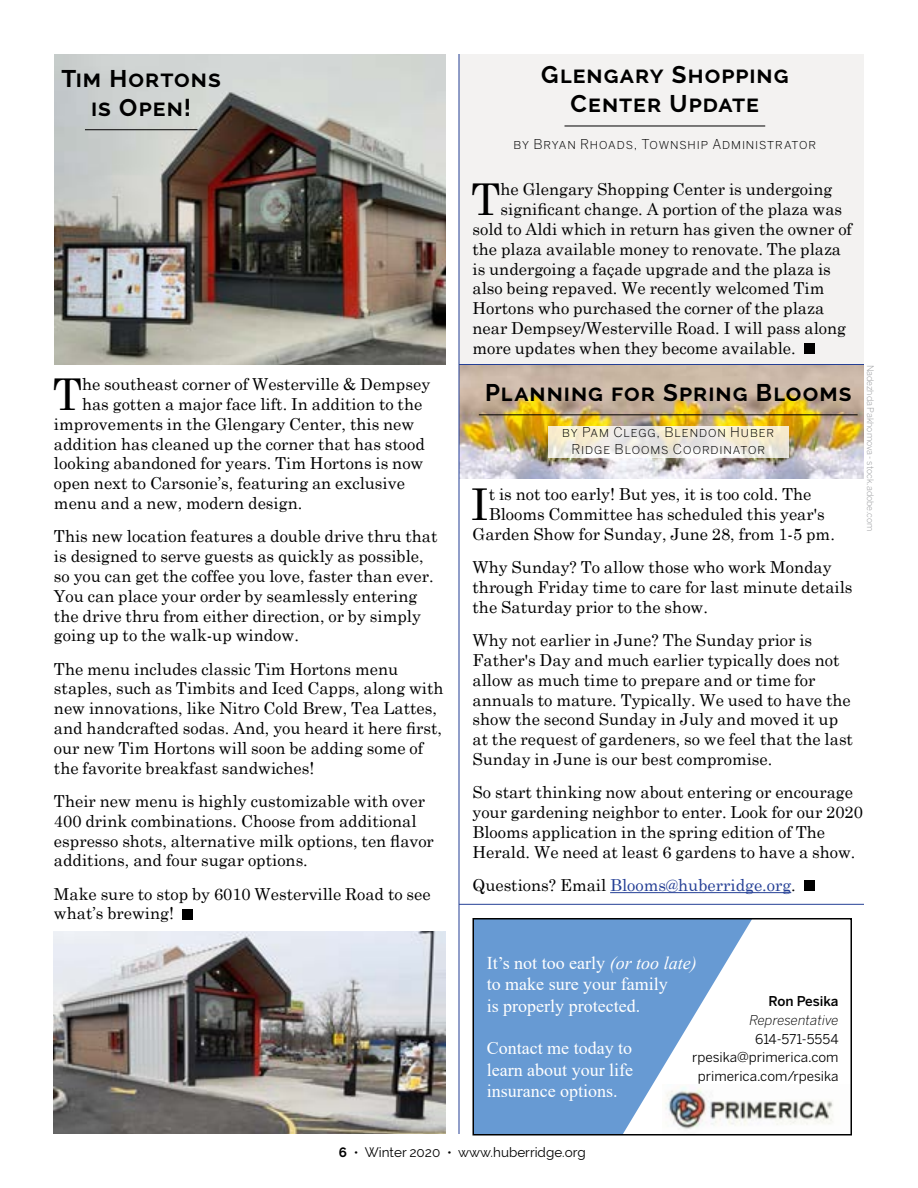
<style>
.page{position:relative;width:918px;height:1188px;background:#fff}
.page>*{position:absolute;margin:0;border:0;box-sizing:border-box;transform-origin:0 0}
.t1{font:43.95px "Century Schoolbook";color:#000}
.t2{font:700 24px/28.8px "Raleway";letter-spacing:.04em;color:#000;text-align:center}
.t3{font:18px/21.6px "Times New Roman";color:#fff}
.t4{font:16.5px/19.8px "Century Schoolbook";color:#000}
.t5{font:16.5px "Century Schoolbook";color:#243f95}
.t6{font:300 13.5px/16.2px "Benton Sans";letter-spacing:.065em;color:#000;text-align:center}
.t7{font:13.5px/18.9px "Benton Sans";color:#000;text-align:right}
.t8{font:13.5px "Raleway";color:#000}
.t9{font:italic 300 13.5px "Benton Sans";color:#000}
.t10{font:500 13.5px "Benton Sans";letter-spacing:-.01em;color:#000}
.t11{font:300 9px "Benton Sans";color:#939598}
.s1{color:#000}
.s2{font-style:italic}
.s3{font-weight:700}
</style>
<div class="page">
<img style="left:460px;top:365px;width:404px;height:113px">
<svg style="left:549px;top:426px;width:240px;height:32px;background:#f0ecde"></svg>
<hr style="left:479px;top:414px;width:379px;height:1px;background:#000">
<hr style="left:610px;top:892px;width:181px;height:1px;background:#243f95">
<div style="left:804px;top:880px;width:11px;height:11px;background:#000"></div>
<div style="left:459px;top:54px;width:405px;height:310px;background:#f3f2f1"></div>
<hr style="left:565px;top:126px;width:200px;height:1px;background:#000">
<div style="left:804px;top:343px;width:11px;height:11px;background:#000"></div>
<div style="left:182px;top:909px;width:11px;height:10px;background:#000"></div>
<img style="left:54px;top:54px;width:392px;height:310px">
<hr style="left:85px;top:129px;width:113px;height:1px;background:#000">
<img style="left:53px;top:932px;width:393px;height:202px">
<hr style="left:459px;top:54px;width:1px;height:1080px;background:#243f95">
<hr style="left:459px;top:364px;width:405px;height:1px;background:#243f95">
<svg style="left:475px;top:921px;width:276px;height:212px;fill:#679ad3"></svg>
<img style="left:662px;top:1085px;width:171px;height:48px">
<div style="left:472px;top:918px;width:380px;height:218px;border:2px solid #000"></div>
<hr style="left:459px;top:904px;width:405px;height:1px;background:#243f95">
<h2 class="t2" style="left:62px;top:64px;width:161px">Tim Hortons is Open!</h2>
<h1 class="t1" style="left:53px;top:357px;width:31px">T</h1>
<p class="t4" style="left:82px;top:373px;width:350px">he southeast corner of Westerville &amp; Dempsey</p>
<p class="t4" style="left:82px;top:393px;width:342px">has gotten a major face lift. In addition to the</p>
<p class="t4" style="left:54px;top:413px;width:362px">improvements in the Glengary Center, this new</p>
<p class="t4" style="left:54px;top:432px;width:372px">addition has cleaned up the corner that has stood</p>
<p class="t4" style="left:54px;top:452px;width:371px">looking abandoned for years. Tim Hortons is now</p>
<p class="t4" style="left:54px;top:472px;width:352px">open next to Carsonie’s, featuring an exclusive</p>
<p class="t4" style="left:54px;top:492px;width:250px">menu and a new, modern design.</p>
<p class="t4" style="left:54px;top:525px;width:385px">This new location features a double drive thru that is designed to serve guests as quickly as possible, so you can get the coffee you love, faster than ever.<br>You can place your order by seamlessly entering the drive thru from either direction, or by simply going up to the walk-up window.</p>
<p class="t4" style="left:54px;top:657px;width:391px">The menu includes classic Tim Hortons menu staples, such as Timbits and Iced Capps, along with new innovations, like Nitro Cold Brew, Tea Lattes, and handcrafted sodas. And, you heard it here first, our new Tim Hortons will soon be adding some of the favorite breakfast sandwiches!</p>
<p class="t4" style="left:54px;top:790px;width:381px">Their new menu is highly customizable with over 400 drink combinations. Choose from additional espresso shots, alternative milk options, ten flavor additions, and four sugar options.</p>
<p class="t4" style="left:54px;top:882px;width:378px">Make sure to stop by 6010 Westerville Road to see what’s brewing!</p>
<h2 class="t2" style="left:541px;top:61px;width:249px">Glengary Shopping<br>Center Update</h2>
<p class="t6" style="left:514px;top:136px;width:304px">by Bryan Rhoads, Township Administrator</p>
<h1 class="t1" style="left:471px;top:162px;width:31px">T</h1>
<p class="t4" style="left:501px;top:178px;width:333px">he Glengary Shopping Center is undergoing</p>
<p class="t4" style="left:501px;top:198px;width:343px">significant change. A portion of the plaza was</p>
<p class="t4" style="left:472px;top:218px;width:381px">sold to Aldi which in return has given the owner of</p>
<p class="t4" style="left:472px;top:237px;width:370px">the plaza available money to renovate. The plaza</p>
<p class="t4" style="left:472px;top:257px;width:360px">is undergoing a façade upgrade and the plaza is</p>
<p class="t4" style="left:472px;top:277px;width:353px">also being repaved. We recently welcomed Tim</p>
<p class="t4" style="left:472px;top:297px;width:353px">Hortons who purchased the corner of the plaza</p>
<p class="t4" style="left:472px;top:317px;width:375px">near Dempsey/Westerville Road. I will pass along</p>
<p class="t4" style="left:472px;top:336px;width:325px">more updates when they become available.</p>
<p class="t11" style="left:876px;top:364px;width:168px;rotate:90deg">Nadezhda Pakhomova - stock.adobe.com</p>
<h2 class="t2" style="left:485px;top:378px;width:368px">Planning for Spring Blooms</h2>
<p class="t6" style="left:562px;top:424px;width:213px">by Pam Clegg, Blendon Huber<br>Ridge Blooms Coordinator</p>
<h1 class="t1" style="left:471px;top:467px;width:19px">I</h1>
<p class="t4" style="left:473px;top:483px;width:364px;text-align:center">t is not too early! But yes, it is too cold. The<br>Blooms Committee has scheduled this year's<br>Garden Show for Sunday, June 28, from 1-5 pm.</p>
<p class="t4" style="left:473px;top:556px;width:382px">Why Sunday? To allow those who work Monday through Friday time to care for last minute details the Saturday prior to the show.</p>
<p class="t4" style="left:473px;top:629px;width:382px">Why not earlier in June? The Sunday prior is Father's Day and much earlier typically does not allow as much time to prepare and or time for annuals to mature. Typically. We used to have the show the second Sunday in July and moved it up at the request of gardeners, so we feel that the last Sunday in June is our best compromise.</p>
<p class="t4" style="left:473px;top:781px;width:392px">So start thinking now about entering or encourage your gardening neighbor to enter. Look for our 2020<br>Blooms application in the spring edition of The Herald. We need at least 6 gardens to have a show.</p>
<p class="t5" style="left:473px;top:871px;width:325px"><span class="s1">Questions? Email</span> Blooms@huberridge.org<span class="s1">.</span></p>
<p class="t3" style="left:487px;top:951px;width:211px">It’s not too early <span class="s2">(or too late) </span>to make sure your family<br>is properly protected.</p>
<p class="t3" style="left:487px;top:1037px;width:148px;text-align:justify">Contact me today to learn about your life insurance options.</p>
<p class="t10" style="left:768px;top:993px;width:72px">Ron Pesika</p>
<p class="t9" style="left:749px;top:1012px;width:91px">Representative</p>
<p class="t7" style="left:692px;top:1029px;width:148px">614-571-5554 rpesika@primerica.com primerica.com/rpesika</p>
<p class="t8" style="left:339px;top:1145px;width:249px"><span class="s3">6</span> • Winter 2020 • www.huberridge.org</p>
</div>
